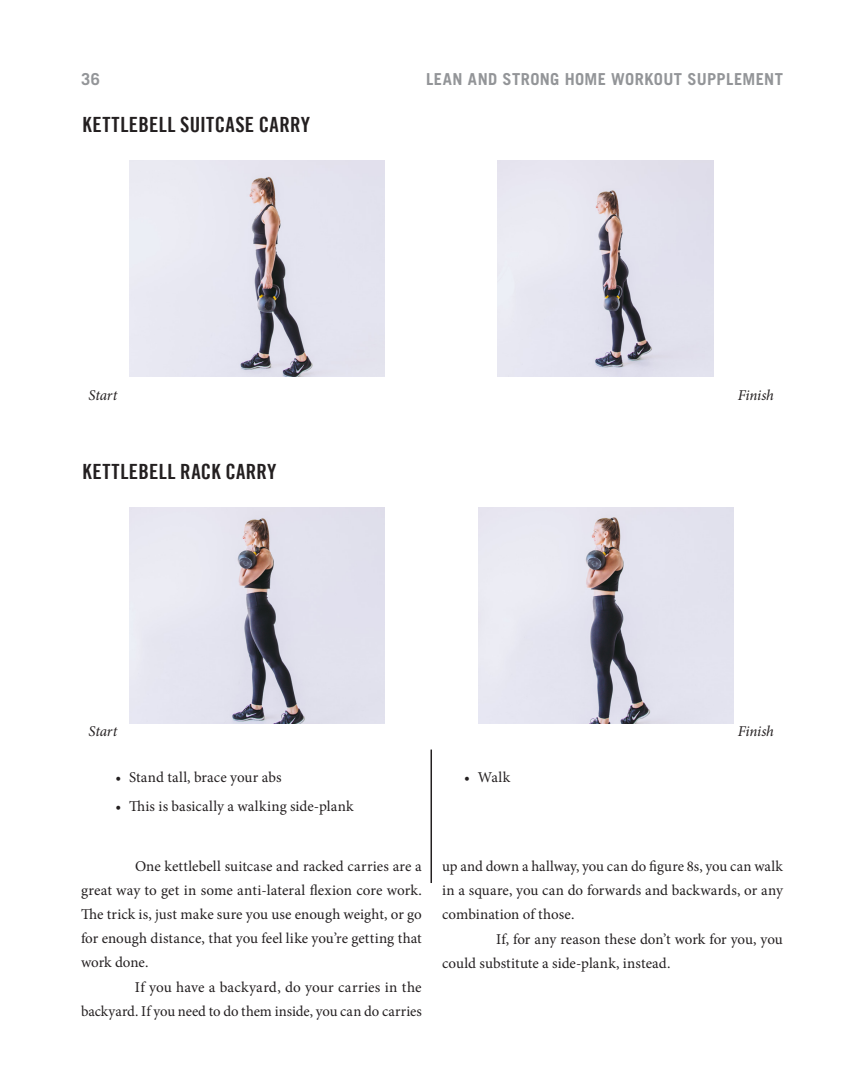
<style>
.page{position:relative;width:864px;height:1080px;background:#fff}
.page>*{position:absolute;margin:0;border:0;box-sizing:border-box;transform-origin:0 0}
.Exercise_Description{font:21px "Trade Gothic LT Bold Cond Twenty";letter-spacing:.015em;color:#231f20}
.t1{font:700 16.5px "Trade Gothic LT Std";letter-spacing:.02em;color:#939598}
.text__following_SH{font:15px/24px "Minion Pro";color:#231f20;text-align:justify}
.Exercise_Finish{font:italic 15px "Minion Pro";letter-spacing:-.015em;color:#231f20}
.Exercise_Start{font:italic 15px "Minion Pro";letter-spacing:-.01em;color:#231f20}
</style>
<div class="page">
<img style="left:129px;top:161px;width:255px;height:216px">
<img style="left:498px;top:161px;width:216px;height:216px">
<img style="left:129px;top:508px;width:255px;height:216px">
<img style="left:478px;top:508px;width:255px;height:216px">
<hr style="left:431px;top:750px;width:1px;height:133px;background:#231f20">
<p class="t1" style="left:81px;top:69px;width:20px">36</p>
<p class="t1" style="left:426px;top:69px;width:358px">LEAN AND STRONG HOME WORKOUT SUPPLEMENT</p>
<p class="Exercise_Description" style="left:83px;top:112px;width:229px">KETTLEBELL SUITCASE CARRY</p>
<p class="Exercise_Start" style="left:89px;top:385px;width:30px">Start</p>
<p class="Exercise_Finish" style="left:738px;top:385px;width:37px">Finish</p>
<p class="Exercise_Description" style="left:83px;top:459px;width:195px">KETTLEBELL RACK CARRY</p>
<p class="Exercise_Start" style="left:89px;top:721px;width:30px">Start</p>
<p class="Exercise_Finish" style="left:738px;top:721px;width:37px">Finish</p>
<p class="text__following_SH" style="left:116px;top:765px;width:168px">• Stand tall, brace your abs</p>
<p class="text__following_SH" style="left:116px;top:795px;width:240px">• This is basically a walking side-plank</p>
<p class="text__following_SH" style="left:464px;top:765px;width:47px">• Walk</p>
<p class="text__following_SH" style="left:81px;top:854px;width:342px;text-indent:54px">One kettlebell suitcase and racked carries are a great way to get in some anti-lateral flexion core work.<br>The trick is, just make sure you use enough weight, or go for enough distance, that you feel like you’re getting that work done.</p>
<p class="text__following_SH" style="left:81px;top:975px;width:342px;text-align:right">If you have a backyard, do your carries in the backyard. If you need to do them inside, you can do carries</p>
<p class="text__following_SH" style="left:442px;top:854px;width:342px">up and down a hallway, you can do figure 8s, you can walk in a square, you can do forwards and backwards, or any combination of those.</p>
<p class="text__following_SH" style="left:442px;top:927px;width:342px;text-indent:54px">If, for any reason these don’t work for you, you could substitute a side-plank, instead.</p>
</div>
